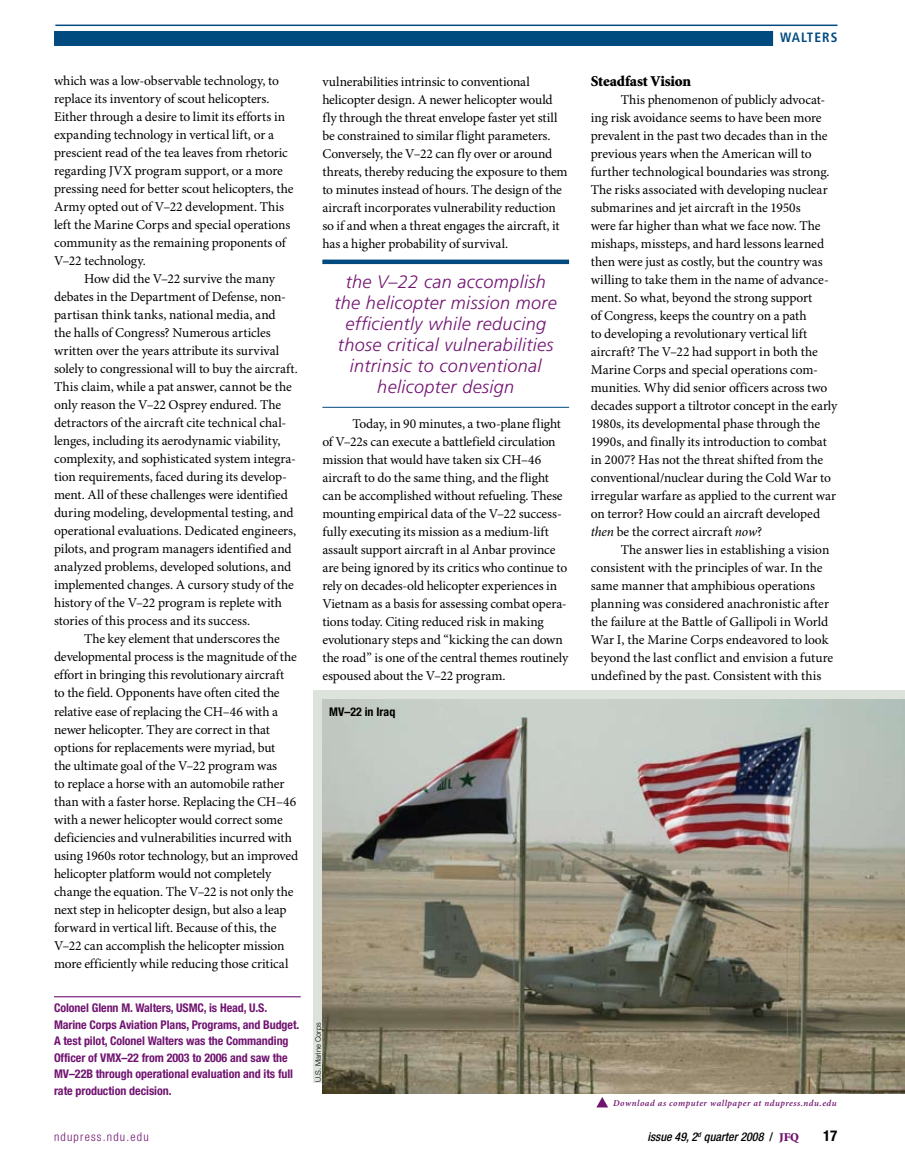
<style>
.page{position:relative;width:905px;height:1175px;background:#fff}
.page>*{position:absolute;margin:0;border:0;box-sizing:border-box;transform-origin:0 0}
.t1{font:italic 300 18px/21px "Frutiger LT Std";letter-spacing:.02em;color:#711471;text-align:center}
.t2{font:900 15px "Minion Std";letter-spacing:-.01em;color:#000}
.t3{font:700 condensed 15px "Helvetica Neue LT Std";color:#000}
.t4{font:13.5px/18px "Minion Pro";letter-spacing:-.01em;color:#000}
.t5{font:700 condensed 13.5px "Frutiger LT Std";letter-spacing:.075em;color:#004a80}
.t6{font:700 condensed 12px/16.5px "Helvetica Neue LT Std";letter-spacing:-.005em;color:#711471}
.t7{font:italic 500 condensed 12px "Helvetica Neue LT Std";color:#000}
.t8{font:300 condensed 12px "Helvetica Neue LT Std";letter-spacing:.1em;color:#711471}
.t9{font:700 condensed 12px "Helvetica Neue LT Std";color:#000}
.t10{font:italic 600 9px "Minion Pro";letter-spacing:.055em;color:#711471}
.t11{font:300 7.5px "Helvetica Neue LT Std";color:#000}
.s1{font-style:italic}
.s2{font-style:normal}
.s3{font-family:"Minion Std";font-weight:900;font-style:normal;font-stretch:normal;color:#711471}
</style>
<div class="page">
<hr style="left:55px;top:25px;width:782px;height:1px;background:#004a80">
<div style="left:54px;top:31px;width:719px;height:15px;background:#004a80"></div>
<div style="left:314px;top:690px;width:590px;height:393px;background:#dde2db"></div>
<hr style="left:54px;top:996px;width:247px;height:1px;background:#711471">
<img style="left:322px;top:699px;width:582px;height:395px">
<div style="left:322px;top:259px;width:247px;height:5px;background:#004a80"></div>
<hr style="left:322px;top:407px;width:247px;height:1px;background:#004a80">
<svg style="left:596px;top:1097px;width:12px;height:10px"></svg>
<p class="t4" style="left:54px;top:73px;width:241px">which was a low-observable technology, to replace its inventory of scout helicopters.<br>Either through a desire to limit its efforts in expanding technology in vertical lift, or a prescient read of the tea leaves from rhetoric regarding JVX program support, or a more pressing need for better scout helicopters, the Army opted out of V–22 development. This left the Marine Corps and special operations community as the remaining proponents of V–22 technology.</p>
<p class="t4" style="left:54px;top:271px;width:245px;text-indent:30px">How did the V–22 survive the many debates in the Department of Defense, non&shy;partisan think tanks, national media, and<br>the halls of Congress? Numerous articles written over the years attribute its survival solely to congressional will to buy the aircraft.<br>This claim, while a pat answer, cannot be the only reason the V–22 Osprey endured. The detractors of the aircraft cite technical chal&shy;lenges, including its aerodynamic viability, complexity, and sophisticated system integra&shy;tion requirements, faced during its develop&shy;ment. All of these challenges were identified during modeling, developmental testing, and operational evaluations. Dedicated engineers, pilots, and program managers identified and analyzed problems, developed solutions, and implemented changes. A cursory study of the history of the V–22 program is replete with stories of this process and its success.</p>
<p class="t4" style="left:54px;top:630px;width:246px;text-indent:30px">The key element that underscores the developmental process is the magnitude of the effort in bringing this revolutionary aircraft to the field. Opponents have often cited the relative ease of replacing the CH–46 with a newer helicopter. They are correct in that options for replacements were myriad, but<br>the ultimate goal of the V–22 program was<br>to replace a horse with an automobile rather than with a faster horse. Replacing the CH–46 with a newer helicopter would correct some deficiencies and vulnerabilities incurred with using 1960s rotor technology, but an improved helicopter platform would not completely change the equation. The V–22 is not only the next step in helicopter design, but also a leap forward in vertical lift. Because of this, the V–22 can accomplish the helicopter mission more efficiently while reducing those critical</p>
<p class="t6" style="left:54px;top:999px;width:247px">Colonel Glenn M. Walters, USMC, is Head, U.S.<br>Marine Corps Aviation Plans, Programs, and Budget.<br>A test pilot, Colonel Walters was the Commanding Officer of VMX–22 from 2003 to 2006 and saw the MV–22B through operational evaluation and its full rate production decision.</p>
<p class="t4" style="left:322px;top:73px;width:247px">vulnerabilities intrinsic to conventional helicopter design. A newer helicopter would fly through the threat envelope faster yet still be constrained to similar flight parameters.<br>Conversely, the V–22 can fly over or around threats, thereby reducing the exposure to them to minutes instead of hours. The design of the aircraft incorporates vulnerability reduction so if and when a threat engages the aircraft, it has a higher probability of survival.</p>
<h1 class="t1" style="left:334px;top:272px;width:224px">the V–22 can accomplish the helicopter mission more efficiently while reducing those critical vulnerabilities intrinsic to conventional helicopter design</h1>
<p class="t4" style="left:322px;top:415px;width:247px;text-indent:30px">Today, in 90 minutes, a two-plane flight of V–22s can execute a battlefield circulation mission that would have taken six CH–46 aircraft to do the same thing, and the flight can be accomplished without refueling. These mounting empirical data of the V–22 success&shy;fully executing its mission as a medium-lift assault support aircraft in al Anbar province are being ignored by its critics who continue to rely on decades-old helicopter experiences in Vietnam as a basis for assessing combat opera&shy;tions today. Citing reduced risk in making evolutionary steps and “kicking the can down the road” is one of the central themes routinely espoused about the V–22 program.</p>
<p class="t9" style="left:329px;top:704px;width:68px">MV–22 in Iraq</p>
<p class="t11" style="left:313px;top:1082px;width:61px;rotate:-90deg">U.S. Marine Corps</p>
<p class="t5" style="left:780px;top:30px;width:59px">WALTERS</p>
<p class="t2" style="left:590px;top:73px;width:102px">Steadfast Vision</p>
<p class="t4" style="left:590px;top:91px;width:248px;text-indent:30px">This phenomenon of publicly advocat&shy;ing risk avoidance seems to have been more prevalent in the past two decades than in the previous years when the American will to further technological boundaries was strong.<br>The risks associated with developing nuclear submarines and jet aircraft in the 1950s<br>were far higher than what we face now. The mishaps, missteps, and hard lessons learned then were just as costly, but the country was willing to take them in the name of advance&shy;ment. So what, beyond the strong support<br>of Congress, keeps the country on a path<br>to developing a revolutionary vertical lift aircraft? The V–22 had support in both the Marine Corps and special operations com&shy;munities. Why did senior officers across two decades support a tiltrotor concept in the early 1980s, its developmental phase through the 1990s, and finally its introduction to combat in 2007? Has not the threat shifted from the conventional/nuclear during the Cold War to irregular warfare as applied to the current war on terror? How could an aircraft developed <span class="s1">then</span> be the correct aircraft <span class="s1">now</span>?</p>
<p class="t4" style="left:590px;top:541px;width:244px;text-indent:30px">The answer lies in establishing a vision consistent with the principles of war. In the same manner that amphibious operations planning was considered anachronistic after the failure at the Battle of Gallipoli in World War I, the Marine Corps endeavored to look beyond the last conflict and envision a future undefined by the past. Consistent with this</p>
<p class="t10" style="left:613px;top:1097px;width:225px">Download as computer wallpaper at ndupress.ndu.edu</p>
<p class="t8" style="left:54px;top:1129px;width:96px">ndupress.ndu.edu</p>
<p class="t7" style="left:647px;top:1129px;width:153px">issue 49, 2<sup>d</sup> quarter 2008 <span class="s2">/</span> <span class="s3">JFQ</span></p>
<p class="t3" style="left:823px;top:1126px;width:16px">17</p>
</div>
